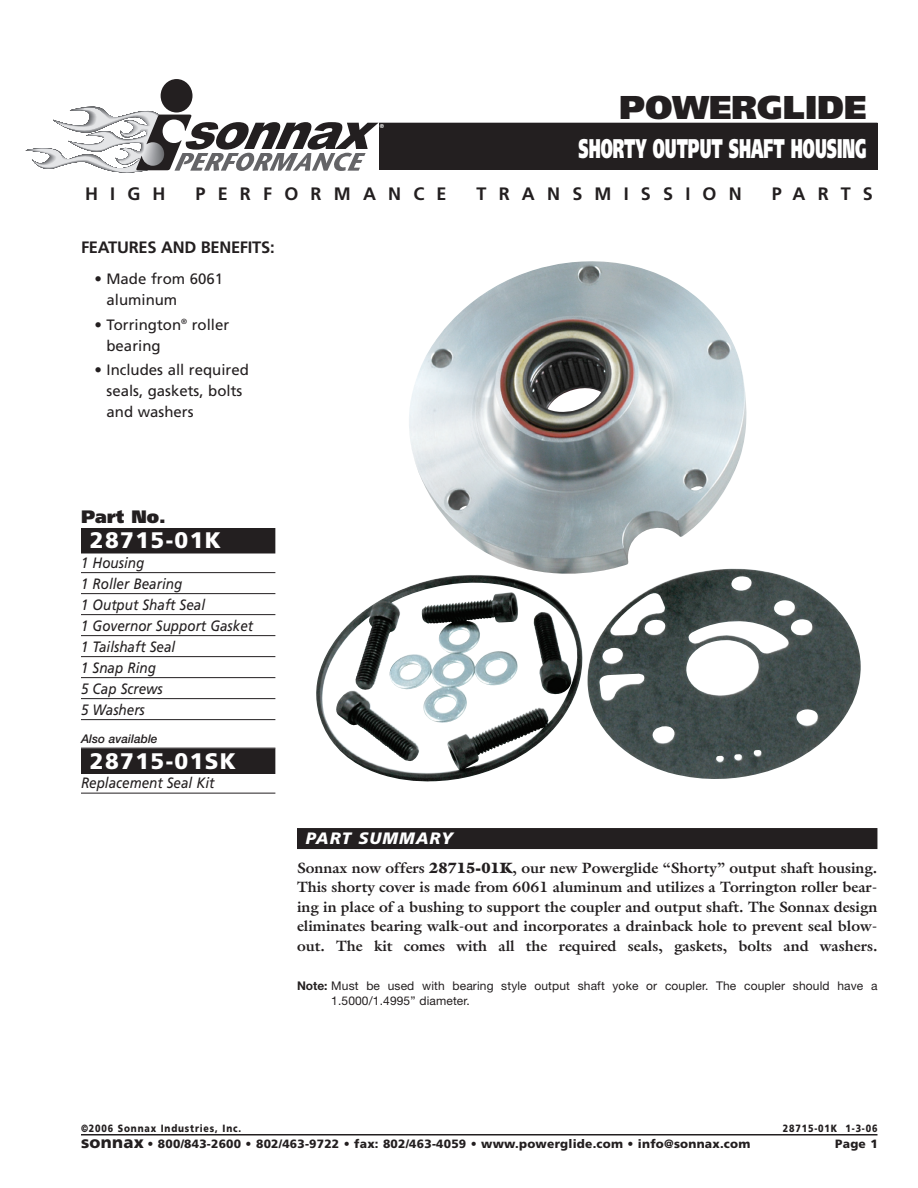
<style>
.page{position:relative;width:918px;height:1188px;background:#fff}
.page>*{position:absolute;margin:0;border:0;box-sizing:border-box;transform-origin:0 0}
.t1{font:900 33px "Frutiger";color:#231f20}
.t2{font:900 27px "Frutiger";color:#fff;scale:.55 1}
.t3{font:900 22.5px "Frutiger";letter-spacing:.06em;color:#fff}
.t4{font:700 18px "Frutiger";letter-spacing:.68em;color:#231f20}
.t5{font:900 18px "Frutiger";color:#231f20}
.t6{font:700 16.5px "Frutiger";letter-spacing:-.015em;color:#231f20}
.t7{font:italic 900 16.5px "Frutiger";letter-spacing:.06em;color:#fff}
.t8{font:700 15px/19.5px "Galliard";color:#231f20;text-align:justify}
.t9{font:italic 15px/21px "Frutiger";color:#231f20;scale:.9 1}
.t10{font:15px/21px "Frutiger";color:#231f20}
.t11{font:12px/15px "Helvetica Neue";letter-spacing:.01em;color:#231f20}
.t12{font:900 12px "Frutiger";letter-spacing:.02em;color:#231f20}
.t13{font:italic 500 12px "Helvetica Neue";color:#231f20}
.t14{font:900 10.5px "Frutiger";letter-spacing:.09em;color:#231f20;scale:.85 1}
.t15{font:700 5.7px "Frutiger";color:#fff;scale:.95 1}
.s1{font-weight:900}
.s2{font-weight:700}
.s3{font-size:16.5px}
</style>
<div class="page">
<hr style="left:81px;top:1134px;width:797px;height:2px;background:#231f20">
<div style="left:81px;top:528px;width:194px;height:26px;background:#231f20"></div>
<hr style="left:81px;top:572px;width:194px;height:1px;background:#231f20">
<hr style="left:81px;top:593px;width:194px;height:1px;background:#231f20">
<hr style="left:81px;top:614px;width:194px;height:1px;background:#231f20">
<hr style="left:81px;top:635px;width:194px;height:1px;background:#231f20">
<hr style="left:81px;top:656px;width:194px;height:1px;background:#231f20">
<hr style="left:81px;top:677px;width:194px;height:1px;background:#231f20">
<hr style="left:81px;top:698px;width:194px;height:1px;background:#231f20">
<hr style="left:81px;top:719px;width:194px;height:1px;background:#231f20">
<div style="left:81px;top:748px;width:194px;height:26px;background:#231f20"></div>
<hr style="left:81px;top:793px;width:194px;height:1px;background:#231f20">
<div style="left:379px;top:123px;width:499px;height:48px;background:#231f20"></div>
<div style="left:161px;top:80px;width:32px;height:33px;background:#231f20;border-radius:50%"></div>
<svg style="left:25px;top:101px;width:354px;height:71px"></svg>
<div style="left:297px;top:828px;width:580px;height:21px;background:#231f20"></div>
<img style="left:388px;top:261px;width:473px;height:521px">
<p class="t15" style="left:380px;top:124px;width:6px">®</p>
<h1 class="t1" style="left:619px;top:94px;width:249px">POWERGLIDE</h1>
<h2 class="t2" style="left:579px;top:137px;width:525px">SHORTY OUTPUT SHAFT HOUSING</h2>
<p class="t4" style="left:85px;top:187px;width:82px">HIGH</p>
<p class="t4" style="left:196px;top:187px;width:253px">PERFORMANCE</p>
<p class="t4" style="left:477px;top:187px;width:267px">TRANSMISSION</p>
<p class="t4" style="left:772px;top:187px;width:103px">PARTS</p>
<p class="t6" style="left:81px;top:240px;width:195px">FEATURES AND BENEFITS:</p>
<p class="t10" style="left:106px;top:270px;width:118px;text-indent:-12px">• Made from 6061 aluminum</p>
<p class="t10" style="left:107px;top:315px;width:124px;text-indent:-12px">• Torrington<sup>®</sup> roller bearing</p>
<p class="t10" style="left:107px;top:360px;width:144px;text-indent:-12px">• Includes all required seals, gaskets, bolts and washers</p>
<p class="t5" style="left:81px;top:509px;width:86px">Part No.</p>
<h3 class="t3" style="left:90px;top:531px;width:133px">28715-01K</h3>
<p class="t9" style="left:81px;top:553px;width:193px">1 Housing<br>1 Roller Bearing<br>1 Output Shaft Seal<br>1 Governor Support Gasket<br>1 Tailshaft Seal<br>1 Snap Ring<br>5 Cap Screws<br>5 Washers</p>
<p class="t13" style="left:81px;top:735px;width:78px">Also available</p>
<h3 class="t3" style="left:90px;top:752px;width:148px">28715-01SK</h3>
<p class="t9" style="left:81px;top:774px;width:150px">Replacement Seal Kit</p>
<p class="t7" style="left:306px;top:831px;width:149px">PART SUMMARY</p>
<p class="t8" style="left:297px;top:859px;width:582px">Sonnax now offers <span class="s1">28715-01K</span>, our new Powerglide “Shorty” output shaft housing.<br>This shorty cover is made from 6061 aluminum and utilizes a Torrington roller bear&shy;ing in place of a bushing to support the coupler and output shaft. The Sonnax design eliminates bearing walk-out and incorporates a drainback hole to prevent seal blow&shy;out. The kit comes with all the required seals, gaskets, bolts and washers.</p>
<p class="t11" style="left:331px;top:980px;width:548px;text-indent:-34px"><span class="s2">Note:</span> Must be used with bearing style output shaft yoke or coupler. The coupler should have a<br>1.5000/1.4995” diameter.</p>
<p class="t14" style="left:81px;top:1124px;width:190px">©2006 Sonnax Industries, Inc.</p>
<p class="t14" style="left:783px;top:1124px;width:113px">28715-01K 1-3-06</p>
<p class="t12" style="left:81px;top:1139px;width:671px"><span class="s3">sonnax</span> • 800/843-2600 • 802/463-9722 • fax: 802/463-4059 • www.powerglide.com • info@sonnax.com</p>
<p class="t12" style="left:835px;top:1139px;width:44px">Page 1</p>
</div>
